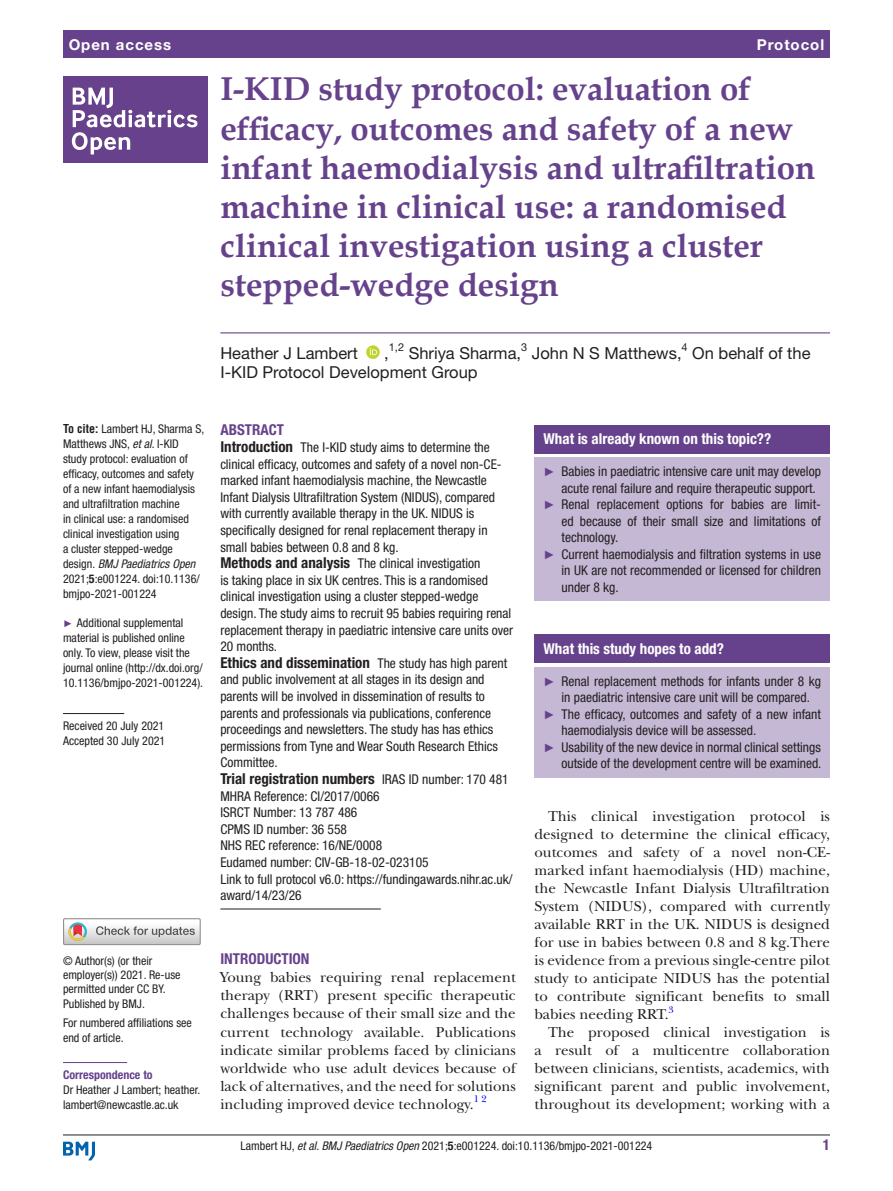
<style>
.page{position:relative;width:893px;height:1191px;background:#fff}
.page>*{position:absolute;margin:0;border:0;box-sizing:border-box;transform-origin:0 0}
.t1{font:700 33px/39px "Book Antiqua";color:#66428c}
.t2{font:16.5px "Helvetica Neue LT Std";color:#231f20}
.t3{font:15px/18px "New Baskerville";color:#231f20;text-align:justify}
.t4{font:700 condensed 15px "Helvetica Neue LT Std";color:#231f20}
.t5{font:700 condensed 15px "Helvetica Neue LT Std";color:#fff}
.t6{font:700 condensed 15px "Helvetica Neue LT Std";color:#66428c}
.t7{font:700 15px "Helvetica Neue LT Std";letter-spacing:.065em;color:#fff}
.t8{font:condensed 13.5px/16.6px "Helvetica Neue LT Std";color:#231f20}
.t9{font:condensed 12px/15px "Helvetica Neue LT Std";color:#231f20}
.t10{font:700 condensed 12px "Helvetica Neue LT Std";color:#66428c}
.t11{font:10.95px "Helvetica Neue LT Std";color:#231f20}
.s1{font-family:"Helvetica LT Std";font-weight:700}
.s2{font-style:italic}
.s3{font-weight:700}
.s4{font-family:"Arial";font-stretch:normal;font-size:9.75px;color:#66428c}
.s5{font-weight:700;font-size:15px}
.s6{font-weight:400;font-size:13.5px}
.s7{font-family:"Arial";font-stretch:normal;font-size:12px;color:#66428c}
</style>
<div class="page">
<hr style="left:63px;top:1134px;width:767px;height:1px;background:#231f20">
<svg style="left:63px;top:1141px;width:32px;height:19px"></svg>
<div style="left:63px;top:31px;width:767px;height:27px;background:#66428c"></div>
<hr style="left:220px;top:332px;width:610px;height:1px;background:#66428c">
<svg style="left:366px;top:345px;width:14px;height:14px"></svg>
<hr style="left:63px;top:713px;width:61px;height:1px;background:#231f20">
<hr style="left:63px;top:1062px;width:64px;height:1px;background:#66428c">
<div style="left:63px;top:918px;width:138px;height:27px;border:1px solid #969090"></div>
<svg style="left:64px;top:918px;width:136px;height:26px"></svg>
<div style="left:63px;top:76px;width:144px;height:87px;background:#67418b"></div>
<svg style="left:72px;top:88px;width:125px;height:66px"></svg>
<hr style="left:220px;top:908px;width:161px;height:1px;background:#231f20">
<div style="left:535px;top:425px;width:295px;height:28px;background:#66428c"></div>
<div style="left:535px;top:457px;width:295px;height:143px;background:#c4b8d4"></div>
<div style="left:535px;top:634px;width:295px;height:29px;background:#66428c"></div>
<div style="left:535px;top:667px;width:295px;height:110px;background:#c4b8d4"></div>
<p class="t7" style="left:69px;top:35px;width:104px">Open access</p>
<p class="t7" style="left:757px;top:35px;width:69px">Protocol</p>
<h1 class="t1" style="left:220px;top:70px;width:596px">I-KID study protocol: evaluation of efficacy, outcomes and safety of a new infant haemodialysis and ultrafiltration machine in clinical use: a randomised clinical investigation using a cluster stepped-wedge design</h1>
<p class="t11" style="left:389px;top:341px;width:17px">1,2</p>
<p class="t2" style="left:409px;top:343px;width:114px">Shriya Sharma,</p>
<p class="t11" style="left:521px;top:341px;width:8px">3</p>
<p class="t2" style="left:532px;top:343px;width:151px">John N S Matthews,</p>
<p class="t11" style="left:682px;top:341px;width:8px">4</p>
<p class="t2" style="left:692px;top:343px;width:120px">On behalf of the</p>
<p class="t2" style="left:220px;top:363px;width:259px">I-KID Protocol Development Group</p>
<p class="t2" style="left:220px;top:343px;width:139px">Heather J Lambert</p>
<p class="t2" style="left:384px;top:343px;width:6px">,</p>
<p class="t9" style="left:63px;top:421px;width:143px"><span class="s1">To cite:</span> Lambert HJ, Sharma S,<br>Matthews JNS, <span class="s2">et al</span>. I-KID study protocol: evaluation of efficacy, outcomes and safety of a new infant haemodialysis and ultrafiltration machine<br>in clinical use: a randomised clinical investigation using<br>a cluster stepped-wedge design. <span class="s2">BMJ Paediatrics Open<br></span>2021;<span class="s3">5</span>:e001224. doi:10.1136/ bmjpo-2021-001224</p>
<p class="t9" style="left:63px;top:615px;width:142px"><span class="s4">►</span> Additional supplemental material is published online only. To view, please visit the journal online (http://dx.doi.org/<br>10.1136/bmjpo-2021-001224).</p>
<p class="t9" style="left:63px;top:718px;width:104px">Received 20 July 2021<br>Accepted 30 July 2021</p>
<p class="t9" style="left:63px;top:953px;width:119px;line-height:14.4px">© Author(s) (or their employer(s)) 2021. Re-use permitted under CC BY.<br>Published by BMJ.</p>
<p class="t9" style="left:63px;top:1015px;width:130px">For numbered affiliations see end of article.</p>
<p class="t10" style="left:63px;top:1068px;width:91px">Correspondence to</p>
<p class="t9" style="left:63px;top:1082px;width:139px">Dr Heather J Lambert; heather. lambert@newcastle.ac.uk</p>
<p class="t6" style="left:220px;top:421px;width:65px">ABSTRACT</p>
<p class="t8" style="left:220px;top:439px;width:294px"><span class="s5">Introduction</span> The I-KID study aims to determine the clinical efficacy, outcomes and safety of a novel non-CE&shy;marked infant haemodialysis machine, the Newcastle Infant Dialysis Ultrafiltration System (NIDUS), compared with currently available therapy in the UK. NIDUS is specifically designed for renal replacement therapy in small babies between 0.8 and 8 kg.<br><span class="s5">Methods and analysis</span> The clinical investigation<br>is taking place in six UK centres. This is a randomised clinical investigation using a cluster stepped-wedge design. The study aims to recruit 95 babies requiring renal replacement therapy in paediatric intensive care units over 20 months.</p>
<p class="t4" style="left:220px;top:653px;width:288px">Ethics and dissemination <span class="s6">The study has high parent</span></p>
<p class="t8" style="left:220px;top:671px;width:279px">and public involvement at all stages in its design and parents will be involved in dissemination of results to parents and professionals via publications, conference proceedings and newsletters. The study has has ethics permissions from Tyne and Wear South Research Ethics Committee.</p>
<p class="t4" style="left:220px;top:769px;width:290px">Trial registration numbers <span class="s6">IRAS ID number: 170 481</span></p>
<p class="t8" style="left:220px;top:787px;width:294px">MHRA Reference: CI/2017/0066<br>ISRCT Number: 13 787 486<br>CPMS ID number: 36 558<br>NHS REC reference: 16/NE/0008<br>Eudamed number: CIV-GB-18-02-023105<br>Link to full protocol v6.0: https://fundingawards.nihr.ac.uk/ award/14/23/26</p>
<p class="t6" style="left:220px;top:949px;width:91px">INTRODUCTION</p>
<p class="t3" style="left:220px;top:968px;width:297px">Young babies requiring renal replacement therapy (RRT) present specific therapeutic challenges because of their small size and the current technology available. Publications indicate similar problems faced by clinicians worldwide who use adult devices because of lack of alternatives, and the need for solutions including improved device technology.<sup>1</sup> <sup>2</sup></p>
<p class="t5" style="left:544px;top:430px;width:229px">What is already known on this topic??</p>
<p class="t8" style="left:544px;top:463px;width:279px"><span class="s7">►</span> Babies in paediatric intensive care unit may develop</p>
<p class="t8" style="left:562px;top:479px;width:256px">acute renal failure and require therapeutic support.</p>
<p class="t8" style="left:544px;top:496px;width:279px"><span class="s7">►</span> Renal replacement options for babies are limit-</p>
<p class="t8" style="left:562px;top:512px;width:261px">ed because of their small size and limitations of</p>
<p class="t8" style="left:562px;top:529px;width:58px">technology.</p>
<p class="t8" style="left:544px;top:545px;width:279px"><span class="s7">►</span> Current haemodialysis and filtration systems in use</p>
<p class="t8" style="left:562px;top:562px;width:261px">in UK are not recommended or licensed for children</p>
<p class="t8" style="left:562px;top:578px;width:59px">under 8 kg.</p>
<p class="t5" style="left:544px;top:639px;width:182px">What this study hopes to add?</p>
<p class="t8" style="left:544px;top:672px;width:279px"><span class="s7">►</span> Renal replacement methods for infants under 8 kg</p>
<p class="t8" style="left:562px;top:689px;width:250px">in paediatric intensive care unit will be compared.</p>
<p class="t8" style="left:544px;top:705px;width:279px"><span class="s7">►</span> The efficacy, outcomes and safety of a new infant</p>
<p class="t8" style="left:562px;top:722px;width:196px">haemodialysis device will be assessed.</p>
<p class="t8" style="left:544px;top:738px;width:279px"><span class="s7">►</span> Usability of the new device in normal clinical settings</p>
<p class="t8" style="left:562px;top:755px;width:261px">outside of the development centre will be examined.</p>
<p class="t3" style="left:535px;top:807px;width:297px;text-indent:14px">This clinical investigation protocol is designed to determine the clinical efficacy, outcomes and safety of a novel non-CE&shy;marked infant haemodialysis (HD) machine, the Newcastle Infant Dialysis Ultrafiltration System (NIDUS), compared with currently available RRT in the UK. NIDUS is designed for use in babies between 0.8 and 8 kg.There is evidence from a previous single-centre pilot study to anticipate NIDUS has the potential to contribute significant benefits to small babies needing RRT.<sup>3</sup></p>
<p class="t3" style="left:535px;top:1023px;width:297px;text-indent:14px">The proposed clinical investigation is a result of a multicentre collaboration between clinicians, scientists, academics, with significant parent and public involvement, throughout its development; working with a</p>
<p class="t9" style="left:241px;top:1137px;width:413px">Lambert HJ, <span class="s2">et al</span>. <span class="s2">BMJ Paediatrics Open</span> 2021;<span class="s3">5</span>:e001224. doi:10.1136/bmjpo-2021-001224</p>
<p class="t6" style="left:823px;top:1135px;width:9px">1</p>
</div>
